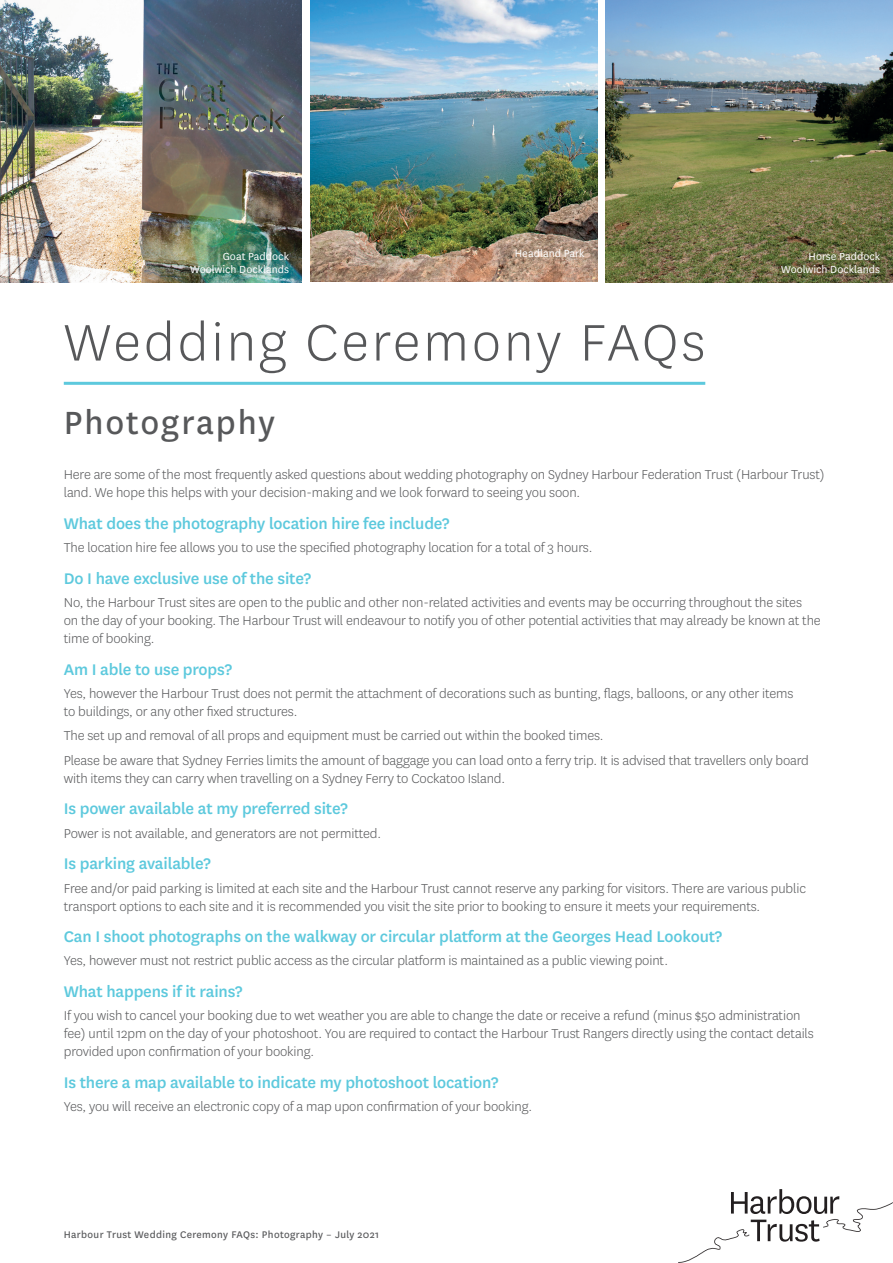
<style>
.page{position:relative;width:893px;height:1263px;background:#fff}
.page>*{position:absolute;margin:0;border:0;box-sizing:border-box;transform-origin:0 0}
.t1{font:300 60px "National";letter-spacing:.05em;color:#57585a}
.t2{font:37.5px "National";letter-spacing:.05em;color:#57585a}
.t3{font:500 18px "National";letter-spacing:-.01em;color:#5dc9dd}
.t4{font:300 15px/18px "National";letter-spacing:-.01em;color:#57585a}
.t5{font:12px/13.5px "National";color:#fff;text-align:right}
.t6{font:11.25px "National";letter-spacing:.03em;color:#57585a}
</style>
<div class="page">
<hr style="left:64px;top:382px;width:641px;height:3px;background:#5dc9dd">
<img style="left:606px;top:0;width:287px;height:282px">
<img style="left:0;top:0;width:302px;height:282px">
<img style="left:310px;top:0;width:287px;height:282px">
<svg style="left:678px;top:1189px;width:215px;height:74px"></svg>
<p class="t5" style="left:223px;top:249px;width:68px">Goat Paddock</p>
<p class="t5" style="left:515px;top:246px;width:71px">Headland Park</p>
<p class="t5" style="left:190px;top:262px;width:101px">Woolwich Docklands</p>
<h1 class="t1" style="left:64px;top:305px;width:643px">Wedding Ceremony FAQs</h1>
<h2 class="t2" style="left:64px;top:398px;width:213px">Photography</h2>
<p class="t5" style="left:781px;top:249px;width:101px">Horse Paddock<br>Woolwich Docklands</p>
<p class="t4" style="left:64px;top:465px;width:762px">Here are some of the most frequently asked questions about wedding photography on Sydney Harbour Federation Trust (Harbour Trust) land. We hope this helps with your decision-making and we look forward to seeing you soon.</p>
<p class="t3" style="left:64px;top:511px;width:387px">What does the photography location hire fee include?</p>
<p class="t4" style="left:64px;top:538px;width:530px">The location hire fee allows you to use the specified photography location for a total of 3 hours.</p>
<p class="t3" style="left:64px;top:566px;width:249px">Do I have exclusive use of the site?</p>
<p class="t4" style="left:64px;top:593px;width:758px">No, the Harbour Trust sites are open to the public and other non-related activities and events may be occurring throughout the sites<br>on the day of your booking. The Harbour Trust will endeavour to notify you of other potential activities that may already be known at the time of booking.</p>
<p class="t3" style="left:64px;top:657px;width:170px">Am I able to use props?</p>
<p class="t4" style="left:64px;top:684px;width:731px">Yes, however the Harbour Trust does not permit the attachment of decorations such as bunting, flags, balloons, or any other items to buildings, or any other fixed structures.</p>
<p class="t4" style="left:64px;top:723px;width:747px;line-height:24.3px">The set up and removal of all props and equipment must be carried out within the booked times.<br>Please be aware that Sydney Ferries limits the amount of baggage you can load onto a ferry trip. It is advised that travellers only board</p>
<p class="t4" style="left:64px;top:768px;width:443px">with items they can carry when travelling on a Sydney Ferry to Cockatoo Island.</p>
<p class="t3" style="left:64px;top:796px;width:285px">Is power available at my preferred site?</p>
<p class="t4" style="left:64px;top:823px;width:319px">Power is not available, and generators are not permitted.</p>
<p class="t3" style="left:64px;top:851px;width:148px">Is parking available?</p>
<p class="t4" style="left:64px;top:878px;width:744px">Free and/or paid parking is limited at each site and the Harbour Trust cannot reserve any parking for visitors. There are various public transport options to each site and it is recommended you visit the site prior to booking to ensure it meets your requirements.</p>
<p class="t3" style="left:64px;top:924px;width:660px">Can I shoot photographs on the walkway or circular platform at the Georges Head Lookout?</p>
<p class="t4" style="left:64px;top:951px;width:606px">Yes, however must not restrict public access as the circular platform is maintained as a public viewing point.</p>
<p class="t3" style="left:64px;top:979px;width:180px">What happens if it rains?</p>
<p class="t4" style="left:64px;top:1006px;width:751px">If you wish to cancel your booking due to wet weather you are able to change the date or receive a refund (minus $50 administration fee) until 12pm on the day of your photoshoot. You are required to contact the Harbour Trust Rangers directly using the contact details provided upon confirmation of your booking.</p>
<p class="t3" style="left:64px;top:1070px;width:436px">Is there a map available to indicate my photoshoot location?</p>
<p class="t4" style="left:64px;top:1097px;width:470px">Yes, you will receive an electronic copy of a map upon confirmation of your booking.</p>
<p class="t6" style="left:64px;top:1227px;width:317px">Harbour Trust Wedding Ceremony FAQs: Photography – July 2021</p>
</div>
